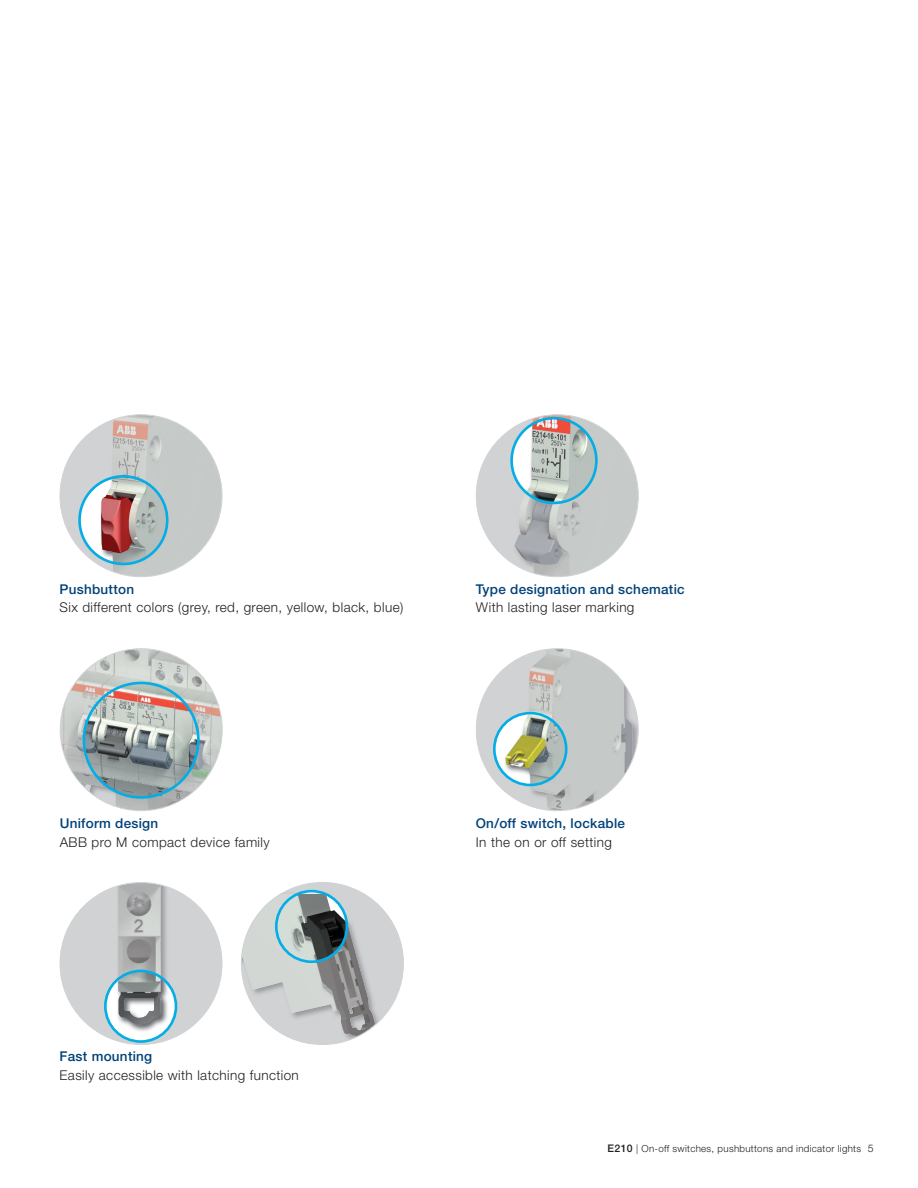
<style>
.page{position:relative;width:918px;height:1188px;background:#fff}
.page>*{position:absolute;margin:0;border:0;box-sizing:border-box;transform-origin:0 0}
.t1{font:300 13.5px "Helvetica Neue LT Std";letter-spacing:.03em;color:#231f20}
.t2{font:500 13.5px "Helvetica Neue LT Std";letter-spacing:.02em;color:#004279}
.t3{font:300 9.75px "Helvetica Neue LT Std";letter-spacing:.03em;color:#231f20}
.s1{font-weight:500;font-size:10.5px}
.s2{font-size:10.5px}
</style>
<div class="page">
<svg style="left:60px;top:414px;width:162px;height:163px"></svg>
<div style="left:80px;top:476px;width:87px;height:88px;background:#fff;border-radius:50%"></div>
<img style="left:100px;top:476px;width:1px;height:88px">
<img style="left:101px;top:476px;width:66px;height:88px">
<div style="left:78px;top:475px;width:91px;height:90px;border:3px solid #03ade5;border-radius:50%"></div>
<svg style="left:60px;top:648px;width:163px;height:163px"></svg>
<img style="left:84px;top:683px;width:114px;height:114px">
<div style="left:83px;top:682px;width:117px;height:117px;border:3px solid #03ade5;border-radius:50%"></div>
<svg style="left:476px;top:648px;width:163px;height:163px"></svg>
<img style="left:505px;top:713px;width:61px;height:72px">
<div style="left:493px;top:712px;width:75px;height:74px;border:3px solid #03ade5;border-radius:50%"></div>
<svg style="left:476px;top:414px;width:163px;height:163px"></svg>
<img style="left:513px;top:418px;width:13px;height:85px">
<img style="left:526px;top:418px;width:70px;height:85px">
<div style="left:510px;top:417px;width:88px;height:87px;border:3px solid #03ade5;border-radius:50%"></div>
<div style="left:241px;top:882px;width:162px;height:163px;background:#d1d2d4;border-radius:50%"></div>
<img style="left:242px;top:894px;width:133px;height:142px">
<img style="left:276px;top:894px;width:71px;height:68px">
<div style="left:275px;top:890px;width:73px;height:73px;border:3px solid #03ade5;border-radius:50%"></div>
<svg style="left:60px;top:882px;width:162px;height:163px"></svg>
<svg style="left:105px;top:971px;width:71px;height:71px"></svg>
<img style="left:116px;top:971px;width:52px;height:61px">
<img style="left:118px;top:971px;width:43px;height:54px">
<div style="left:104px;top:970px;width:73px;height:73px;border:3px solid #03ade5;border-radius:50%"></div>
<p class="t2" style="left:60px;top:581px;width:76px">Pushbutton</p>
<p class="t1" style="left:60px;top:599px;width:345px">Six different colors (grey, red, green, yellow, black, blue)</p>
<p class="t2" style="left:476px;top:581px;width:210px">Type designation and schematic</p>
<p class="t1" style="left:476px;top:599px;width:160px">With lasting laser marking</p>
<p class="t2" style="left:60px;top:815px;width:100px">Uniform design</p>
<p class="t1" style="left:60px;top:834px;width:211px">ABB pro M compact device family</p>
<p class="t2" style="left:60px;top:1049px;width:94px">Fast mounting</p>
<p class="t1" style="left:60px;top:1067px;width:241px">Easily accessible with latching function</p>
<p class="t2" style="left:476px;top:815px;width:151px">On/off switch, lockable</p>
<p class="t1" style="left:476px;top:834px;width:138px">In the on or off setting</p>
<p class="t3" style="left:608px;top:1143px;width:268px"><span class="s1">E210</span> | On-off switches, pushbuttons and indicator lights <span class="s2">5</span></p>
</div>
